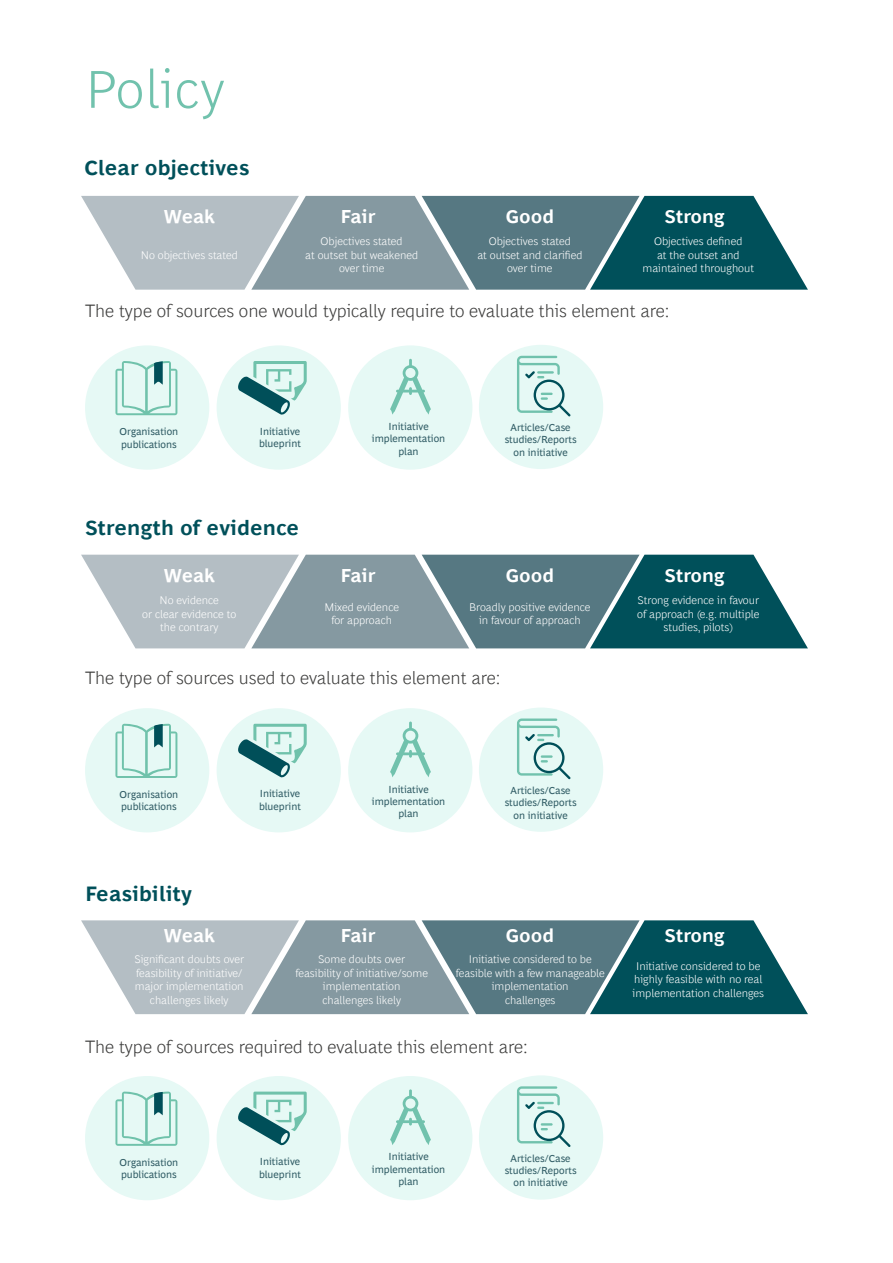
<style>
.page{position:relative;width:893px;height:1263px;background:#fff}
.page>*{position:absolute;margin:0;border:0;box-sizing:border-box;transform-origin:0 0}
.t1{font:300 54px "Henderson BCG Sans";letter-spacing:.02em;color:#71c2ad}
.t2{font:700 21px "Henderson BCG Sans";letter-spacing:.02em;color:#00505a}
.t3{font:700 18.9px "Henderson BCG Sans";letter-spacing:.01em;color:#fff}
.t4{font:300 18px "Henderson BCG Sans";color:#3c3c3b}
.t5{font:300 11.25px/13.5px "Henderson BCG Sans";color:#fff;text-align:center}
.t6{font:10.35px/12.5px "Henderson BCG Sans";color:#305c65}
</style>
<div class="page">
<div style="left:479px;top:345px;width:124px;height:124px;background:#e6f9f5;border-radius:50%"></div>
<div style="left:479px;top:1075px;width:124px;height:125px;background:#e6f9f5;border-radius:50%"></div>
<div style="left:479px;top:707px;width:124px;height:125px;background:#e6f9f5;border-radius:50%"></div>
<div style="left:348px;top:345px;width:124px;height:125px;background:#e6f9f5;border-radius:50%"></div>
<div style="left:348px;top:1076px;width:124px;height:124px;background:#e6f9f5;border-radius:50%"></div>
<div style="left:348px;top:708px;width:124px;height:124px;background:#e6f9f5;border-radius:50%"></div>
<div style="left:217px;top:345px;width:124px;height:125px;background:#e6f9f5;border-radius:50%"></div>
<div style="left:217px;top:1076px;width:124px;height:124px;background:#e6f9f5;border-radius:50%"></div>
<div style="left:217px;top:708px;width:124px;height:124px;background:#e6f9f5;border-radius:50%"></div>
<div style="left:85px;top:345px;width:124px;height:125px;background:#e6f9f5;border-radius:50%"></div>
<div style="left:85px;top:1076px;width:124px;height:124px;background:#e6f9f5;border-radius:50%"></div>
<div style="left:85px;top:708px;width:124px;height:124px;background:#e6f9f5;border-radius:50%"></div>
<svg style="left:115px;top:361px;width:62px;height:54px"></svg>
<svg style="left:115px;top:1091px;width:62px;height:55px"></svg>
<svg style="left:115px;top:724px;width:62px;height:54px"></svg>
<svg style="left:238px;top:361px;width:69px;height:54px"></svg>
<svg style="left:238px;top:1091px;width:69px;height:54px"></svg>
<svg style="left:238px;top:724px;width:69px;height:54px"></svg>
<svg style="left:390px;top:359px;width:41px;height:56px"></svg>
<svg style="left:390px;top:1089px;width:41px;height:56px"></svg>
<svg style="left:390px;top:721px;width:41px;height:56px"></svg>
<svg style="left:517px;top:356px;width:54px;height:60px"></svg>
<svg style="left:517px;top:1086px;width:54px;height:61px"></svg>
<svg style="left:517px;top:718px;width:54px;height:61px"></svg>
<svg style="left:81px;top:555px;width:727px;height:93px;background:#73939b"></svg>
<svg style="left:81px;top:196px;width:727px;height:94px;background:#73949b"></svg>
<svg style="left:81px;top:920px;width:727px;height:94px;background:#73949b"></svg>
<h1 class="t1" style="left:85px;top:50px;width:141px">Policy</h1>
<h2 class="t2" style="left:84px;top:152px;width:166px">Clear objectives</h2>
<h3 class="t3" style="left:164px;top:203px;width:53px">Weak</h3>
<h3 class="t3" style="left:340px;top:203px;width:37px">Fair</h3>
<h3 class="t3" style="left:506px;top:203px;width:50px">Good</h3>
<h3 class="t3" style="left:665px;top:203px;width:61px">Strong</h3>
<p class="t5" style="left:141px;top:247px;width:99px">No objectives stated</p>
<p class="t5" style="left:305px;top:234px;width:114px">Objectives stated<br>at outset but weakened over time</p>
<p class="t5" style="left:642px;top:234px;width:113px">Objectives defined<br>at the outset and maintained throughout</p>
<p class="t5" style="left:477px;top:234px;width:107px">Objectives stated<br>at outset and clarified over time</p>
<h3 class="t4" style="left:85px;top:298px;width:586px">The type of sources one would typically require to evaluate this element are:</h3>
<p class="t6" style="left:120px;top:425px;width:60px">Organisation publications</p>
<p class="t6" style="left:259px;top:424px;width:43px">Initiative blueprint</p>
<h2 class="t2" style="left:85px;top:513px;width:215px">Strength of evidence</h2>
<p class="t6" style="left:372px;top:419px;width:75px;text-align:center">Initiative implementation plan</p>
<p class="t6" style="left:505px;top:420px;width:73px;text-align:center">Articles/Case studies/Reports on initiative</p>
<h3 class="t3" style="left:164px;top:562px;width:53px">Weak</h3>
<h3 class="t3" style="left:340px;top:562px;width:37px">Fair</h3>
<h3 class="t3" style="left:506px;top:562px;width:50px">Good</h3>
<h3 class="t3" style="left:665px;top:562px;width:61px">Strong</h3>
<p class="t5" style="left:142px;top:593px;width:95px">No evidence<br>or clear evidence to the contrary</p>
<p class="t5" style="left:469px;top:599px;width:123px">Broadly positive evidence in favour of approach</p>
<p class="t5" style="left:324px;top:599px;width:76px">Mixed evidence for approach</p>
<p class="t5" style="left:637px;top:593px;width:124px">Strong evidence in favour of approach (e.g. multiple studies, pilots)</p>
<h3 class="t4" style="left:85px;top:665px;width:417px">The type of sources used to evaluate this element are:</h3>
<p class="t6" style="left:120px;top:787px;width:60px">Organisation publications</p>
<h2 class="t2" style="left:85px;top:878px;width:108px">Feasibility</h2>
<p class="t6" style="left:259px;top:787px;width:43px">Initiative blueprint</p>
<p class="t6" style="left:372px;top:782px;width:75px;text-align:center">Initiative implementation plan</p>
<p class="t6" style="left:505px;top:783px;width:73px;text-align:center">Articles/Case studies/Reports on initiative</p>
<h3 class="t3" style="left:164px;top:922px;width:53px">Weak</h3>
<h3 class="t3" style="left:340px;top:922px;width:37px">Fair</h3>
<h3 class="t3" style="left:506px;top:922px;width:50px">Good</h3>
<h3 class="t3" style="left:665px;top:922px;width:61px">Strong</h3>
<p class="t5" style="left:134px;top:952px;width:111px">Significant doubts over feasibility of initiative/ major implementation challenges likely</p>
<p class="t5" style="left:456px;top:952px;width:150px">Initiative considered to be feasible with a few manageable implementation<br>challenges</p>
<p class="t5" style="left:295px;top:952px;width:134px">Some doubts over feasibility of initiative/some implementation<br>challenges likely</p>
<p class="t5" style="left:633px;top:958px;width:133px">Initiative considered to be highly feasible with no real implementation challenges</p>
<h3 class="t4" style="left:85px;top:1033px;width:444px">The type of sources required to evaluate this element are:</h3>
<p class="t6" style="left:120px;top:1155px;width:60px">Organisation publications</p>
<p class="t6" style="left:259px;top:1154px;width:43px">Initiative blueprint</p>
<p class="t6" style="left:372px;top:1150px;width:75px;text-align:center">Initiative implementation plan</p>
<p class="t6" style="left:505px;top:1151px;width:73px;text-align:center">Articles/Case studies/Reports on initiative</p>
</div>
